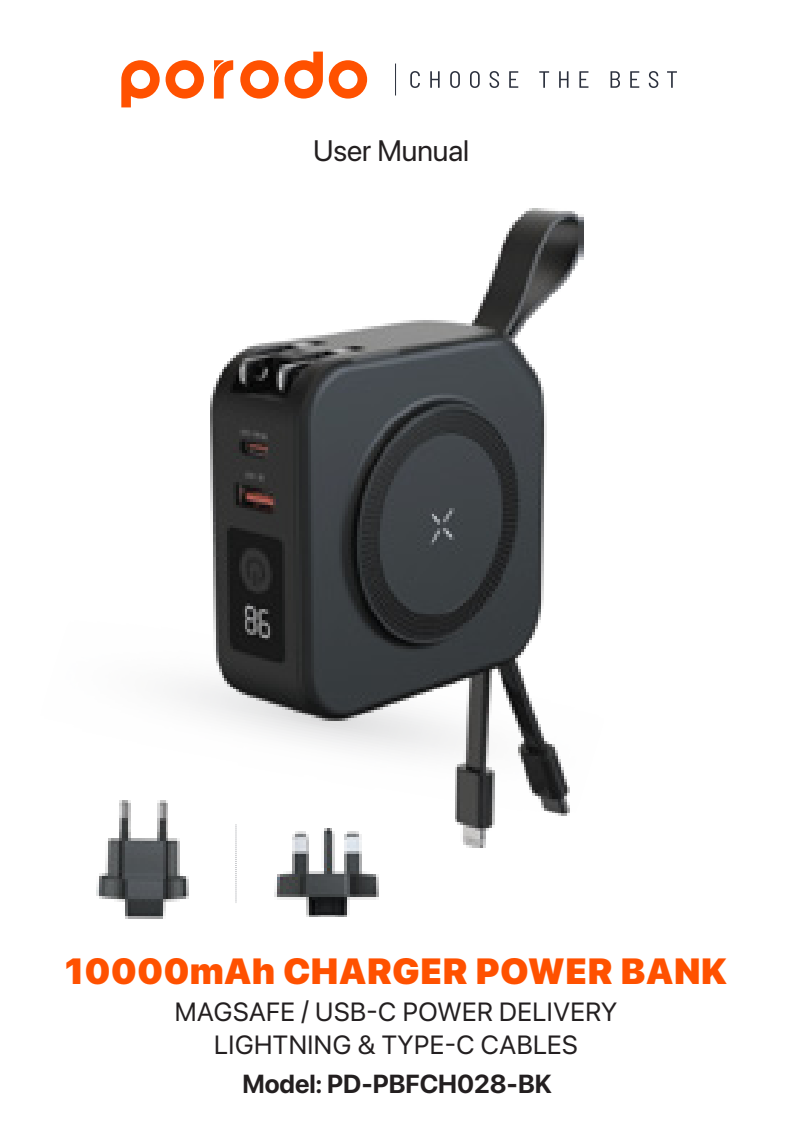
<style>
.page{position:relative;width:794px;height:1134px;background:#fff}
.page>*{position:absolute;margin:0;border:0;box-sizing:border-box;transform-origin:0 0}
.t1{font:900 36.4px "SF Pro Display";letter-spacing:.02em;color:#ff5100}
.t2{font:29.6px "SF Pro Display";color:#231f20}
.t3{font:26.4px "SF Pro Display";letter-spacing:.02em;color:#231f20}
.t4{font:700 26px "SF Pro Display";color:#231f20}
</style>
<div class="page">
<svg style="left:410px;top:71px;width:10px;height:17px"></svg>
<svg style="left:430px;top:71px;width:9px;height:17px"></svg>
<svg style="left:450px;top:71px;width:10px;height:17px"></svg>
<div style="left:452px;top:73px;width:6px;height:14px;background:#fff;border-radius:3px"></div>
<svg style="left:470px;top:71px;width:10px;height:17px"></svg>
<div style="left:471px;top:73px;width:7px;height:14px;background:#fff;border-radius:3px"></div>
<svg style="left:489px;top:71px;width:10px;height:17px"></svg>
<svg style="left:509px;top:71px;width:9px;height:17px"></svg>
<svg style="left:539px;top:71px;width:10px;height:17px"></svg>
<svg style="left:559px;top:71px;width:9px;height:17px"></svg>
<svg style="left:579px;top:71px;width:9px;height:17px"></svg>
<svg style="left:610px;top:71px;width:10px;height:17px"></svg>
<svg style="left:630px;top:71px;width:9px;height:17px"></svg>
<svg style="left:649px;top:71px;width:9px;height:17px"></svg>
<svg style="left:667px;top:71px;width:10px;height:17px"></svg>
<svg style="left:166px;top:60px;width:38px;height:39px"></svg>
<svg style="left:329px;top:60px;width:38px;height:39px"></svg>
<svg style="left:240px;top:52px;width:83px;height:47px"></svg>
<svg style="left:121px;top:60px;width:39px;height:47px"></svg>
<svg style="left:214px;top:60px;width:19px;height:39px"></svg>
<img style="left:211px;top:209px;width:373px;height:638px">
<div style="left:65px;top:789px;width:331px;height:146px;background:#fff;border-radius:22px"></div>
<img style="left:96px;top:800px;width:93px;height:119px">
<svg style="left:236px;top:824px;width:1px;height:79px"></svg>
<img style="left:274px;top:828px;width:105px;height:89px">
<p class="t2" style="left:313px;top:133px;width:157px">User Munual</p>
<h1 class="t1" style="left:65px;top:950px;width:663px">10000mAh CHARGER POWER BANK</h1>
<p class="t3" style="left:175px;top:997px;width:444px">MAGSAFE / USB-C POWER DELIVERY</p>
<p class="t3" style="left:214px;top:1029px;width:365px">LIGHTNING &amp; TYPE-C CABLES</p>
<p class="t4" style="left:242px;top:1068px;width:311px">Model: PD-PBFCH028-BK</p>
</div>
